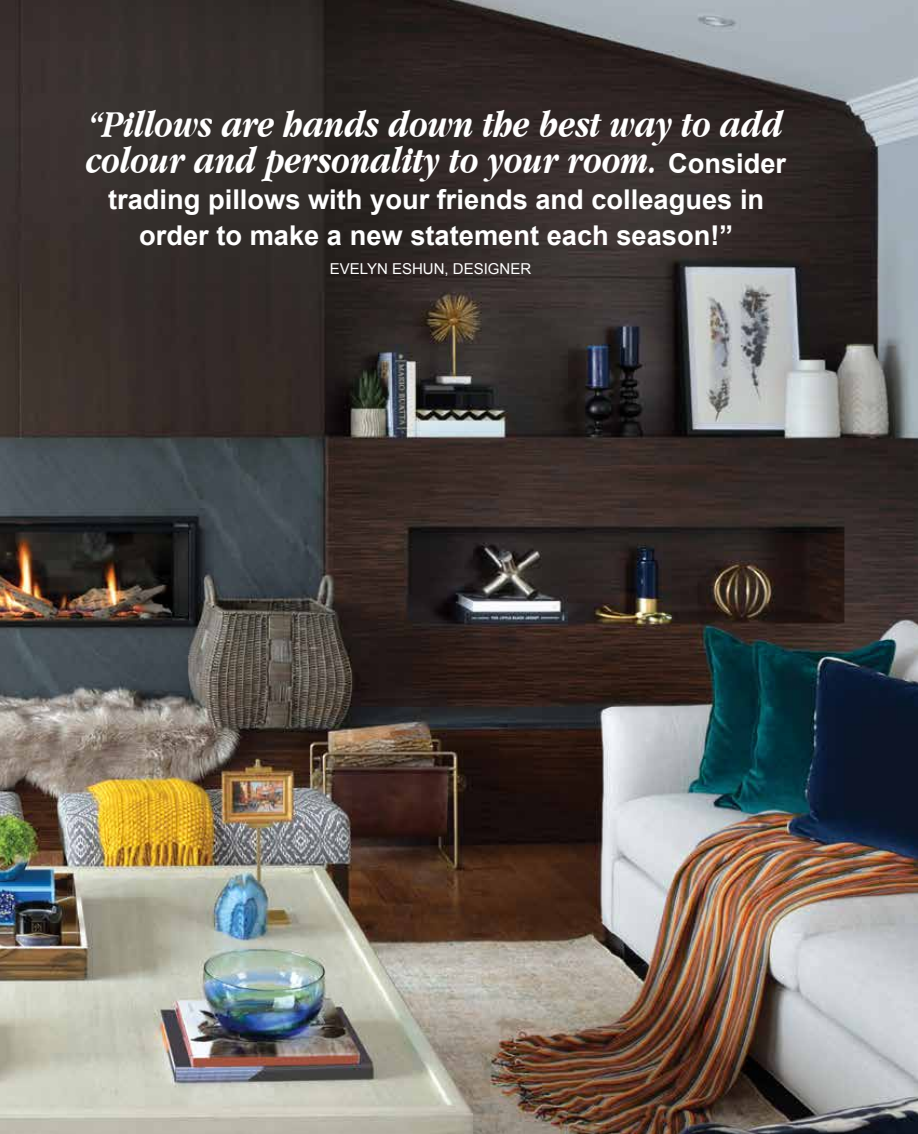
<style>
.page{position:relative;width:918px;height:1134px;background:#fff}
.page>*{position:absolute;margin:0;border:0;box-sizing:border-box;transform-origin:0 0}
.t1{font:italic 700 39.6px/36px "Apple Garamond";color:#fff}
.t2{font:700 27.3px/36px "Arial";color:#fff;text-align:center}
.t3{font:15px "Arial";color:#fff}
.s1{font-family:"Arial";font-style:normal;font-size:27.3px}
</style>
<div class="page">
<img style="left:0;top:0;width:918px;height:1134px">
<h1 class="t1" style="left:86px;top:106px;width:702px">“Pillows are hands down the best way to add colour and personality to your room. <span class="s1">Consider</span></h1>
<p class="t2" style="left:108px;top:183px;width:658px">trading pillows with your friends and colleagues in order to make a new statement each season!”</p>
<p class="t3" style="left:330px;top:258px;width:203px">EVELYN ESHUN, DESIGNER</p>
</div>
